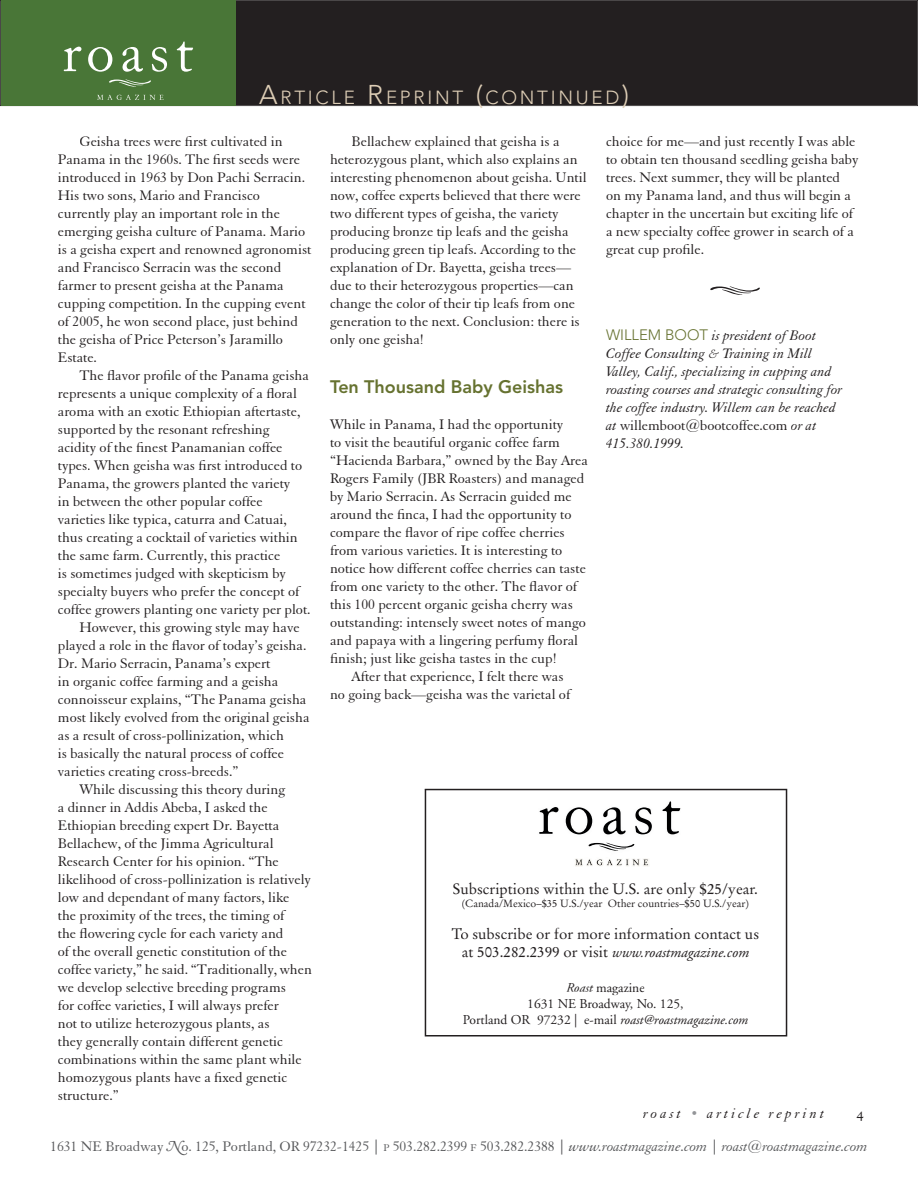
<style>
.page{position:relative;width:918px;height:1188px;background:#fff}
.page>*{position:absolute;margin:0;border:0;box-sizing:border-box;transform-origin:0 0}
.t1{font:300 18.9px "Avenir";letter-spacing:.145em;color:#deceb6}
.t2{font:800 18px "Avenir";color:#667230}
.t3{font:15px/18px "Elegant Garamond BT";color:#231f20}
.t4{font:italic 15px/18px "Elegant Garamond BT";color:#231f20}
.t5{font:15px/18px "Stempel Garamond";color:#231f20;text-align:center}
.t6{font:15px "Elegant Garamond BT";color:#57585a}
.t7{font:italic 15px "Elegant Garamond BT";letter-spacing:.2em;color:#231f20}
.t8{font:15px "Goudy SC";color:#231f20}
.t9{font:13.5px/16.2px "Adobe Garamond";color:#231f20;text-align:center}
.t10{font:10.5px "Stempel Garamond";color:#231f20}
.s1{font-size:27px}
.s2{font-family:"Avenir";font-weight:300;font-style:normal;color:#667230}
.s3{font-style:normal}
.s4{font-family:"Adobe Garamond Pro";font-style:italic}
.s5{font-style:italic}
.s6{font-size:13.5px;color:#939598}
.s7{font-family:"Adobe Caslon Swash";font-style:italic}
.s8{font-size:10.5px}
</style>
<div class="page">
<div style="left:235px;top:1px;width:682px;height:104px;background:#231f20"></div>
<div style="left:1px;top:1px;width:234px;height:105px;background:#497637"></div>
<svg style="left:64px;top:47px;width:17px;height:24px"></svg>
<svg style="left:88px;top:47px;width:24px;height:25px"></svg>
<svg style="left:122px;top:47px;width:21px;height:25px"></svg>
<svg style="left:152px;top:47px;width:15px;height:25px"></svg>
<svg style="left:177px;top:41px;width:16px;height:31px"></svg>
<svg style="left:109px;top:79px;width:42px;height:8px"></svg>
<svg style="left:97px;top:95px;width:67px;height:5px"></svg>
<svg style="left:710px;top:286px;width:50px;height:9px"></svg>
<svg style="left:425px;top:789px;width:362px;height:248px"></svg>
<img style="left:534px;top:796px;width:152px;height:60px">
<svg style="left:539px;top:807px;width:19px;height:27px"></svg>
<svg style="left:566px;top:807px;width:26px;height:27px"></svg>
<svg style="left:603px;top:807px;width:23px;height:27px"></svg>
<svg style="left:635px;top:807px;width:17px;height:27px"></svg>
<svg style="left:663px;top:801px;width:18px;height:33px"></svg>
<svg style="left:588px;top:843px;width:47px;height:8px"></svg>
<svg style="left:574px;top:858px;width:76px;height:9px"></svg>
<p class="t1" style="left:259px;top:86px;width:371px"><span class="s1">A</span>RTICLE <span class="s1">R</span>EPRINT <span class="s1">(</span>CONTINUED<span class="s1">)</span></p>
<p class="t3" style="left:330px;top:132px;width:258px;text-indent:22px">Bellachew explained that geisha is a heterozygous plant, which also explains an interesting phenomenon about geisha. Until now, coffee experts believed that there were two different types of geisha, the variety producing bronze tip leafs and the geisha producing green tip leafs. According to the explanation of Dr. Bayetta, geisha trees— due to their heterozygous properties—can change the color of their tip leafs from one generation to the next. Conclusion: there is only one geisha!</p>
<p class="t2" style="left:330px;top:376px;width:235px">Ten Thousand Baby Geishas</p>
<p class="t3" style="left:330px;top:415px;width:235px">While in Panama, I had the opportunity</p>
<p class="t3" style="left:330px;top:433px;width:231px">to visit the beautiful organic coffee farm</p>
<p class="t3" style="left:330px;top:451px;width:259px">“Hacienda Barbara,” owned by the Bay Area</p>
<p class="t3" style="left:330px;top:469px;width:256px">Rogers Family (JBR Roasters) and managed</p>
<p class="t3" style="left:330px;top:487px;width:243px">by Mario Serracin. As Serracin guided me</p>
<p class="t3" style="left:330px;top:505px;width:243px">around the finca, I had the opportunity to</p>
<p class="t3" style="left:330px;top:523px;width:236px">compare the flavor of ripe coffee cherries</p>
<p class="t3" style="left:330px;top:541px;width:234px">from various varieties. It is interesting to</p>
<p class="t3" style="left:330px;top:559px;width:257px">notice how different coffee cherries can taste</p>
<p class="t3" style="left:330px;top:577px;width:249px">from one variety to the other. The flavor of</p>
<p class="t3" style="left:330px;top:595px;width:244px">this 100 percent organic geisha cherry was</p>
<p class="t3" style="left:330px;top:613px;width:258px">outstanding: intensely sweet notes of mango</p>
<p class="t3" style="left:330px;top:631px;width:250px">and papaya with a lingering perfumy floral</p>
<p class="t3" style="left:330px;top:649px;width:228px">finish; just like geisha tastes in the cup!</p>
<p class="t3" style="left:352px;top:667px;width:213px">After that experience, I felt there was</p>
<p class="t3" style="left:330px;top:685px;width:242px">no going back—geisha was the varietal of</p>
<p class="t3" style="left:606px;top:132px;width:254px">choice for me—and just recently I was able to obtain ten thousand seedling geisha baby trees. Next summer, they will be planted on my Panama land, and thus will begin a chapter in the uncertain but exciting life of a new specialty coffee grower in search of a great cup profile.</p>
<p class="t3" style="left:58px;top:132px;width:255px;text-indent:22px">Geisha trees were first cultivated in Panama in the 1960s. The first seeds were introduced in 1963 by Don Pachi Serracin.<br>His two sons, Mario and Francisco currently play an important role in the emerging geisha culture of Panama. Mario is a geisha expert and renowned agronomist and Francisco Serracin was the second farmer to present geisha at the Panama cupping competition. In the cupping event of 2005, he won second place, just behind the geisha of Price Peterson’s Jaramillo Estate.</p>
<p class="t3" style="left:79px;top:366px;width:231px">The flavor profile of the Panama geisha</p>
<p class="t3" style="left:58px;top:384px;width:241px">represents a unique complexity of a floral</p>
<p class="t3" style="left:58px;top:402px;width:244px">aroma with an exotic Ethiopian aftertaste,</p>
<p class="t3" style="left:58px;top:420px;width:213px">supported by the resonant refreshing</p>
<p class="t3" style="left:58px;top:438px;width:226px">acidity of the finest Panamanian coffee</p>
<p class="t3" style="left:58px;top:456px;width:246px">types. When geisha was first introduced to</p>
<p class="t3" style="left:58px;top:474px;width:234px">Panama, the growers planted the variety</p>
<p class="t3" style="left:58px;top:492px;width:206px">in between the other popular coffee</p>
<p class="t3" style="left:58px;top:510px;width:231px">varieties like typica, caturra and Catuai,</p>
<p class="t3" style="left:58px;top:528px;width:241px">thus creating a cocktail of varieties within</p>
<p class="t3" style="left:58px;top:546px;width:224px">the same farm. Currently, this practice</p>
<p class="t3" style="left:58px;top:564px;width:230px">is sometimes judged with skepticism by</p>
<p class="t3" style="left:58px;top:582px;width:243px">specialty buyers who prefer the concept of</p>
<p class="t3" style="left:58px;top:600px;width:254px">coffee growers planting one variety per plot.</p>
<p class="t3" style="left:79px;top:618px;width:222px">However, this growing style may have</p>
<p class="t3" style="left:58px;top:636px;width:250px">played a role in the flavor of today’s geisha.</p>
<p class="t3" style="left:58px;top:654px;width:214px">Dr. Mario Serracin, Panama’s expert</p>
<p class="t3" style="left:58px;top:672px;width:222px">in organic coffee farming and a geisha</p>
<p class="t3" style="left:58px;top:690px;width:250px">connoisseur explains, “The Panama geisha</p>
<p class="t3" style="left:58px;top:708px;width:253px">most likely evolved from the original geisha</p>
<p class="t3" style="left:58px;top:726px;width:228px">as a result of cross-pollinization, which</p>
<p class="t3" style="left:58px;top:744px;width:228px">is basically the natural process of coffee</p>
<p class="t3" style="left:58px;top:762px;width:182px">varieties creating cross-breeds.”</p>
<p class="t3" style="left:79px;top:780px;width:207px">While discussing this theory during</p>
<p class="t3" style="left:58px;top:798px;width:211px">a dinner in Addis Abeba, I asked the</p>
<p class="t3" style="left:58px;top:816px;width:223px">Ethiopian breeding expert Dr. Bayetta</p>
<p class="t3" style="left:58px;top:834px;width:217px">Bellachew, of the Jimma Agricultural</p>
<p class="t3" style="left:58px;top:852px;width:222px">Research Center for his opinion. “The</p>
<p class="t3" style="left:58px;top:870px;width:255px">likelihood of cross-pollinization is relatively</p>
<p class="t3" style="left:58px;top:888px;width:233px">low and dependant of many factors, like</p>
<p class="t3" style="left:58px;top:906px;width:228px">the proximity of the trees, the timing of</p>
<p class="t3" style="left:58px;top:924px;width:227px">the flowering cycle for each variety and</p>
<p class="t3" style="left:58px;top:942px;width:231px">of the overall genetic constitution of the</p>
<p class="t3" style="left:58px;top:960px;width:256px">coffee variety,” he said. “Traditionally, when</p>
<p class="t3" style="left:58px;top:978px;width:230px">we develop selective breeding programs</p>
<p class="t3" style="left:58px;top:996px;width:222px">for coffee varieties, I will always prefer</p>
<p class="t3" style="left:58px;top:1014px;width:213px">not to utilize heterozygous plants, as</p>
<p class="t3" style="left:58px;top:1032px;width:227px">they generally contain different genetic</p>
<p class="t3" style="left:58px;top:1050px;width:245px">combinations within the same plant while</p>
<p class="t3" style="left:58px;top:1068px;width:231px">homozygous plants have a fixed genetic</p>
<p class="t3" style="left:58px;top:1086px;width:62px">structure.”</p>
<p class="t4" style="left:606px;top:326px;width:238px"><span class="s2">WILLEM BOOT</span> is president of Boot Coffee Consulting &amp; Training in Mill Valley, Calif., specializing in cupping and roasting courses and strategic consulting for the coffee industry. Willem can be reached at <span class="s3">willemboot@bootcoffee.com</span> or at 415.380.1999.</p>
<p class="t5" style="left:453px;top:880px;width:307px">Subscriptions within the U.S. are only $25/year.</p>
<p class="t10" style="left:462px;top:897px;width:289px">(Canada/Mexico–$35 U.S./year Other countries–$50 U.S./year)</p>
<p class="t5" style="left:452px;top:925px;width:309px">To subscribe or for more information contact us at 503.282.2399 or visit <span class="s4">www.roastmagazine.com</span></p>
<p class="t9" style="left:463px;top:979px;width:287px"><span class="s5">Roast</span> magazine<br>1631 NE Broadway, No. 125,<br>Portland OR 97232 | e-mail <span class="s5">roast@roastmagazine.com</span></p>
<p class="t7" style="left:643px;top:1104px;width:183px">roast <span class="s6">•</span> article reprint</p>
<p class="t8" style="left:856px;top:1104px;width:9px">4</p>
<p class="t6" style="left:50px;top:1138px;width:819px">1631 NE Broadway <span class="s7">N</span>o. 125, Portland, OR 97232-1425 | <span class="s8">P</span> 503.282.2399 <span class="s8">F</span> 503.282.2388 | <span class="s5">www.roastmagazine.com</span> | <span class="s5">roast@roastmagazine.com</span></p>
</div>
